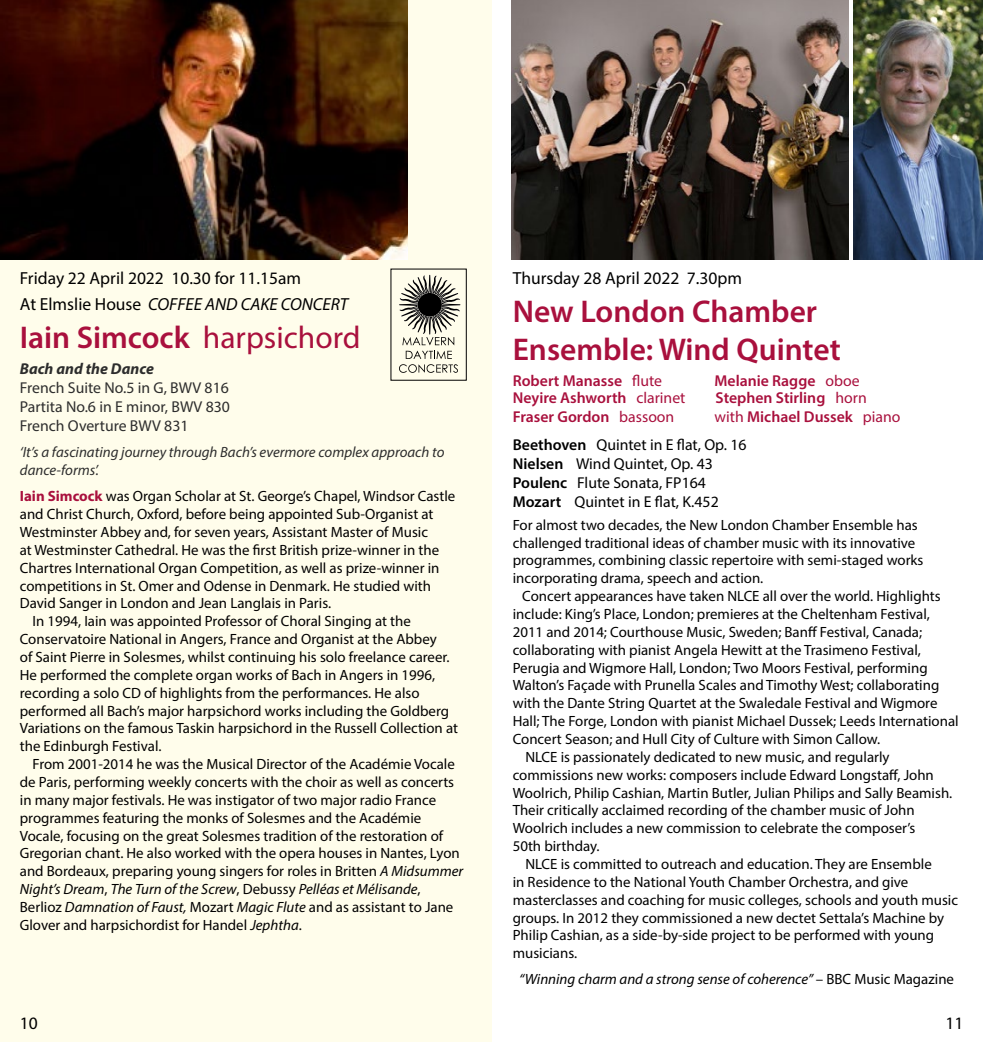
<style>
.page{position:relative;width:983px;height:1042px;background:#fff}
.page>*{position:absolute;margin:0;border:0;box-sizing:border-box;transform-origin:0 0}
.t1{font:600 31.5px/37.8px "Myriad Pro";color:#a9103d}
.t2{font:17.5px/26.2px "Myriad Pro";color:#000}
.t3{font:15.75px/18.9px "Myriad Pro";color:#000}
.t4{font:600 15.75px "Myriad Pro";color:#a9103d}
.t5{font:15.75px/18.9px "Myriad Pro";color:#2d2d2d;text-align:justify}
.t6{font:italic 700 15.75px "Myriad Pro";color:#2d2d2d}
.t7{font:14.88px/17.8px "Myriad Pro";color:#000}
.t8{font:italic 14.88px "Myriad Pro";color:#000}
.t9{font:italic 14.88px/17.8px "Myriad Pro";color:#2d2d2d}
.s1{font-style:italic}
.s2{font-weight:400}
.s3{font-weight:700;color:#a9103d}
.s4{font-style:normal}
.s5{color:#a9103d}
.s6{font-weight:600;color:#a9103d}
.s7{font-weight:600}
</style>
<div class="page">
<div style="left:0;top:0;width:491px;height:1042px;background:#fffdeb"></div>
<img style="left:0;top:0;width:407px;height:260px">
<img style="left:511px;top:0;width:337px;height:260px">
<img style="left:853px;top:0;width:129px;height:260px">
<svg style="left:399px;top:275px;width:61px;height:98px"></svg>
<p class="t2" style="left:20px;top:265px;width:330px">Friday 22 April 2022 10.30 for 11.15am<br>At Elmslie House <span class="s1">COFFEE AND CAKE CONCERT</span></p>
<h1 class="t1" style="left:20px;top:318px;width:342px">Iain Simcock <span class="s2">harpsichord</span></h1>
<p class="t6" style="left:20px;top:359px;width:136px">Bach and the Dance</p>
<p class="t5" style="left:20px;top:378px;width:211px">French Suite No.5 in G, BWV 816<br>Partita No.6 in E minor, BWV 830<br>French Overture BWV 831</p>
<p class="t9" style="left:20px;top:443px;width:426px">‘It’s a fascinating journey through Bach’s evermore complex approach to dance-forms’.</p>
<p class="t7" style="left:20px;top:487px;width:437px"><span class="s3">Iain Simcock</span> was Organ Scholar at St. George’s Chapel, Windsor Castle</p>
<p class="t7" style="left:20px;top:505px;width:415px">and Christ Church, Oxford, before being appointed Sub-Organist at</p>
<p class="t7" style="left:20px;top:523px;width:409px">Westminster Abbey and, for seven years, Assistant Master of Music</p>
<p class="t7" style="left:20px;top:541px;width:420px">at Westminster Cathedral. He was the first British prize-winner in the</p>
<p class="t7" style="left:20px;top:558px;width:421px">Chartres International Organ Competition, as well as prize-winner in</p>
<p class="t7" style="left:20px;top:576px;width:412px">competitions in St. Omer and Odense in Denmark. He studied with</p>
<p class="t7" style="left:20px;top:594px;width:313px">David Sanger in London and Jean Langlais in Paris.</p>
<p class="t7" style="left:32px;top:612px;width:380px">In 1994, Iain was appointed Professor of Choral Singing at the</p>
<p class="t7" style="left:20px;top:630px;width:418px">Conservatoire National in Angers, France and Organist at the Abbey</p>
<p class="t7" style="left:20px;top:648px;width:431px">of Saint Pierre in Solesmes, whilst continuing his solo freelance career.</p>
<p class="t7" style="left:20px;top:666px;width:417px">He performed the complete organ works of Bach in Angers in 1996,</p>
<p class="t7" style="left:20px;top:683px;width:401px">recording a solo CD of highlights from the performances. He also</p>
<p class="t7" style="left:20px;top:701px;width:430px">performed all Bach’s major harpsichord works including the Goldberg</p>
<p class="t7" style="left:20px;top:719px;width:439px">Variations on the famous Taskin harpsichord in the Russell Collection at</p>
<p class="t7" style="left:20px;top:737px;width:143px">the Edinburgh Festival.</p>
<p class="t7" style="left:32px;top:755px;width:424px">From 2001-2014 he was the Musical Director of the Académie Vocale</p>
<p class="t7" style="left:20px;top:773px;width:435px">de Paris, performing weekly concerts with the choir as well as concerts</p>
<p class="t7" style="left:20px;top:791px;width:418px">in many major festivals. He was instigator of two major radio France</p>
<p class="t7" style="left:20px;top:808px;width:403px">programmes featuring the monks of Solesmes and the Académie</p>
<p class="t7" style="left:20px;top:826px;width:425px">Vocale, focusing on the great Solesmes tradition of the restoration of</p>
<p class="t7" style="left:20px;top:844px;width:441px">Gregorian chant. He also worked with the opera houses in Nantes, Lyon</p>
<p class="t7" style="left:20px;top:862px;width:445px">and Bordeaux, preparing young singers for roles in Britten <span class="s1">A Midsummer</span></p>
<p class="t8" style="left:20px;top:880px;width:402px">Night’s Dream<span class="s4">,</span> The Turn of the Screw<span class="s4">, Debussy</span> Pelléas et Mélisande<span class="s4">,</span></p>
<p class="t7" style="left:20px;top:898px;width:435px">Berlioz <span class="s1">Damnation of Faust,</span> Mozart <span class="s1">Magic Flute</span> and as assistant to Jane</p>
<p class="t7" style="left:20px;top:915px;width:283px">Glover and harpsichordist for Handel <span class="s1">Jephtha</span>.</p>
<p class="t2" style="left:512px;top:265px;width:231px">Thursday 28 April 2022 7.30pm</p>
<h1 class="t1" style="left:512px;top:291px;width:329px">New London Chamber<br>Ensemble: Wind Quintet</h1>
<p class="t4" style="left:512px;top:370px;width:151px">Robert Manasse <span class="s2">flute</span></p>
<p class="t4" style="left:714px;top:370px;width:147px">Melanie Ragge <span class="s2">oboe</span></p>
<p class="t4" style="left:512px;top:388px;width:174px">Neyire Ashworth <span class="s2">clarinet</span></p>
<p class="t4" style="left:715px;top:388px;width:153px">Stephen Stirling <span class="s2">horn</span></p>
<p class="t4" style="left:512px;top:407px;width:163px">Fraser Gordon <span class="s2">bassoon</span></p>
<p class="t3" style="left:512px;top:403px;width:389px;line-height:27.7px;text-indent:202px"><span class="s5">with</span> <span class="s6">Michael Dussek</span> <span class="s5">piano<br></span><span class="s7">Beethoven</span> Quintet in E flat, Op. 16</p>
<p class="t3" style="left:512px;top:454px;width:207px"><span class="s7">Nielsen</span> Wind Quintet, Op. 43<br><span class="s7">Poulenc</span> Flute Sonata, FP164<br><span class="s7">Mozart</span> Quintet in E flat, K.452</p>
<p class="t7" style="left:512px;top:515px;width:412px">For almost two decades, the New London Chamber Ensemble has challenged traditional ideas of chamber music with its innovative programmes, combining classic repertoire with semi-staged works incorporating drama, speech and action.</p>
<p class="t7" style="left:522px;top:587px;width:420px">Concert appearances have taken NLCE all over the world. Highlights</p>
<p class="t7" style="left:512px;top:605px;width:418px">include: King’s Place, London; premieres at the Cheltenham Festival,</p>
<p class="t7" style="left:512px;top:623px;width:411px">2011 and 2014; Courthouse Music, Sweden; Banff Festival, Canada;</p>
<p class="t7" style="left:512px;top:640px;width:409px">collaborating with pianist Angela Hewitt at the Trasimeno Festival,</p>
<p class="t7" style="left:512px;top:658px;width:416px">Perugia and Wigmore Hall, London; Two Moors Festival, performing</p>
<p class="t7" style="left:512px;top:676px;width:428px">Walton’s Façade with Prunella Scales and Timothy West; collaborating</p>
<p class="t7" style="left:512px;top:694px;width:426px">with the Dante String Quartet at the Swaledale Festival and Wigmore</p>
<p class="t7" style="left:512px;top:712px;width:447px">Hall; The Forge, London with pianist Michael Dussek; Leeds International</p>
<p class="t7" style="left:512px;top:730px;width:369px">Concert Season; and Hull City of Culture with Simon Callow.</p>
<p class="t7" style="left:525px;top:747px;width:366px">NLCE is passionately dedicated to new music, and regularly</p>
<p class="t7" style="left:512px;top:765px;width:422px">commissions new works: composers include Edward Longstaff, John</p>
<p class="t7" style="left:512px;top:783px;width:441px">Woolrich, Philip Cashian, Martin Butler, Julian Philips and Sally Beamish.</p>
<p class="t7" style="left:512px;top:801px;width:403px">Their critically acclaimed recording of the chamber music of John</p>
<p class="t7" style="left:512px;top:819px;width:404px">Woolrich includes a new commission to celebrate the composer’s</p>
<p class="t7" style="left:512px;top:837px;width:88px">50th birthday.</p>
<p class="t7" style="left:525px;top:855px;width:408px">NLCE is committed to outreach and education. They are Ensemble</p>
<p class="t7" style="left:512px;top:872px;width:397px">in Residence to the National Youth Chamber Orchestra, and give</p>
<p class="t7" style="left:512px;top:890px;width:447px">masterclasses and coaching for music colleges, schools and youth music</p>
<p class="t7" style="left:512px;top:908px;width:433px">groups. In 2012 they commissioned a new dectet Settala’s Machine by</p>
<p class="t7" style="left:512px;top:926px;width:423px">Philip Cashian, as a side-by-side project to be performed with young</p>
<p class="t7" style="left:512px;top:944px;width:66px">musicians.</p>
<p class="t8" style="left:519px;top:970px;width:436px">“Winning charm and a strong sense of coherence” <span class="s4">– BBC Music Magazine</span></p>
<p class="t2" style="left:20px;top:1010px;width:19px">10</p>
<p class="t2" style="left:945px;top:1010px;width:19px">11</p>
</div>
